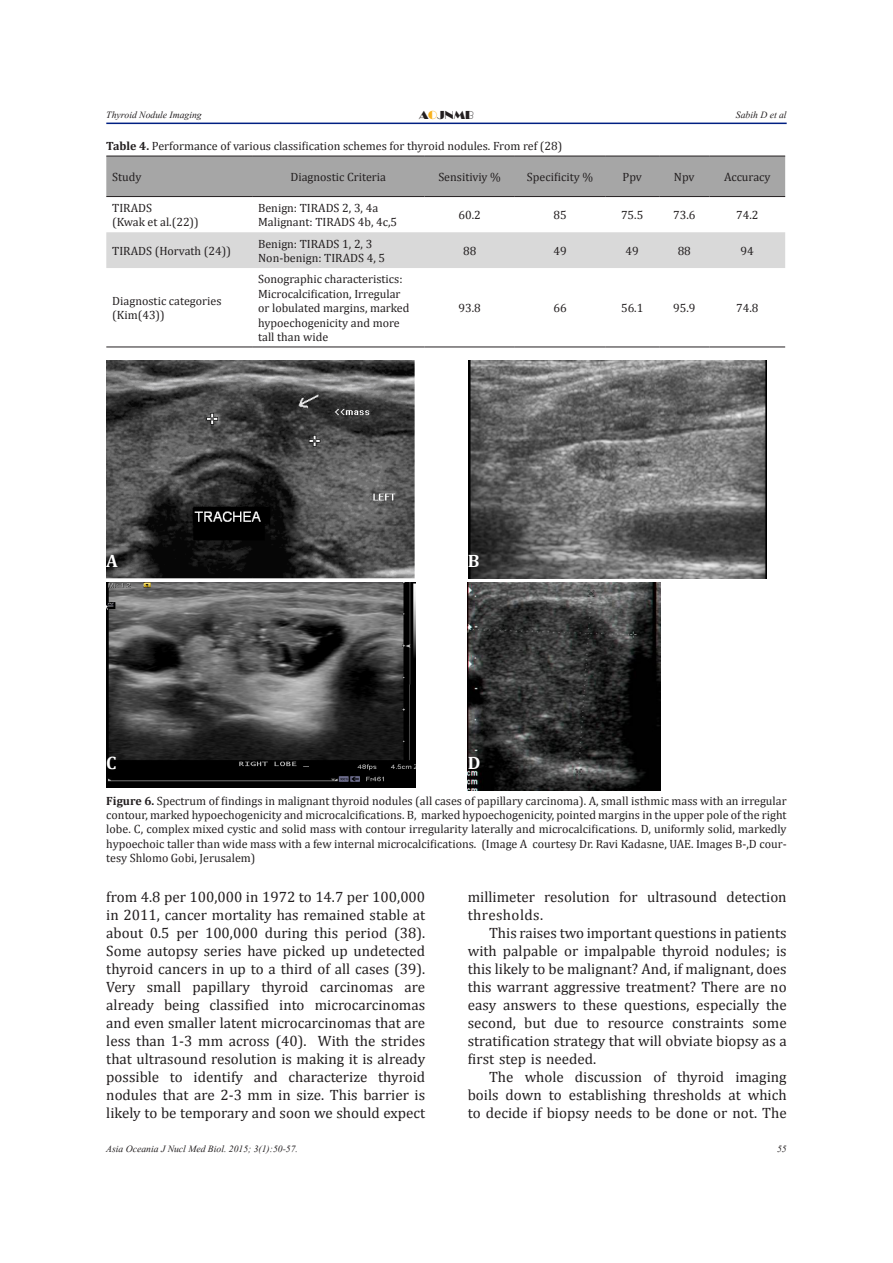
<style>
.page{position:relative;width:893px;height:1263px;background:#fff}
.page>*{position:absolute;margin:0;border:0;box-sizing:border-box;transform-origin:0 0}
.t1{font:700 18px "Cambria";color:#fff}
.t2{font:15px/18px "Cambria";color:#231f20;text-align:justify}
.t3{font:12px/14.4px "Cambria";color:#231f20}
.t4{font:12px "Vijaya";color:#231f20}
.t5{font:12px "Broadway";color:#231f20}
.s1{color:#f9b21c}
.s2{font-weight:700}
</style>
<div class="page">
<hr style="left:106px;top:123px;width:681px;height:1px;background:#001f82">
<img style="left:468px;top:583px;width:193px;height:207px">
<img style="left:469px;top:360px;width:298px;height:219px">
<div style="left:106px;top:157px;width:679px;height:39px;background:#a6a6a6"></div>
<svg style="left:106px;top:197px;width:679px;height:150px"></svg>
<div style="left:106px;top:232px;width:679px;height:36px;background:#d9d9d9"></div>
<hr style="left:106px;top:156px;width:146px;height:1px;background:#231f20">
<hr style="left:252px;top:156px;width:172px;height:1px;background:#231f20">
<hr style="left:424px;top:156px;width:91px;height:1px;background:#231f20">
<hr style="left:515px;top:156px;width:90px;height:1px;background:#231f20">
<hr style="left:605px;top:156px;width:54px;height:1px;background:#231f20">
<hr style="left:659px;top:156px;width:50px;height:1px;background:#231f20">
<hr style="left:709px;top:156px;width:76px;height:1px;background:#231f20">
<hr style="left:106px;top:196px;width:146px;height:1px;background:#231f20">
<hr style="left:252px;top:196px;width:172px;height:1px;background:#231f20">
<hr style="left:424px;top:196px;width:91px;height:1px;background:#231f20">
<hr style="left:515px;top:196px;width:90px;height:1px;background:#231f20">
<hr style="left:605px;top:196px;width:54px;height:1px;background:#231f20">
<hr style="left:659px;top:196px;width:50px;height:1px;background:#231f20">
<hr style="left:709px;top:196px;width:76px;height:1px;background:#231f20">
<hr style="left:106px;top:347px;width:146px;height:1px;background:#231f20">
<hr style="left:252px;top:347px;width:172px;height:1px;background:#231f20">
<hr style="left:424px;top:347px;width:91px;height:1px;background:#231f20">
<hr style="left:515px;top:347px;width:90px;height:1px;background:#231f20">
<hr style="left:605px;top:347px;width:54px;height:1px;background:#231f20">
<hr style="left:659px;top:347px;width:50px;height:1px;background:#231f20">
<hr style="left:709px;top:347px;width:76px;height:1px;background:#231f20">
<img style="left:106px;top:360px;width:309px;height:218px">
<img style="left:106px;top:583px;width:310px;height:205px">
<p class="t4" style="left:106px;top:106px;width:97px">Thyroid Nodule Imaging</p>
<p class="t5" style="left:419px;top:108px;width:56px">A<span class="s1">O</span>JNMB</p>
<p class="t4" style="left:736px;top:105px;width:52px">Sabih D et al</p>
<p class="t3" style="left:106px;top:138px;width:458px"><span class="s2">Table 4.</span> Performance of various classification schemes for thyroid nodules. From ref (28)</p>
<p class="t3" style="left:112px;top:170px;width:31px">Study</p>
<p class="t3" style="left:290px;top:170px;width:97px">Diagnostic Criteria</p>
<p class="t3" style="left:438px;top:170px;width:64px">Sensitiviy %</p>
<p class="t3" style="left:527px;top:170px;width:68px">Specificity %</p>
<p class="t3" style="left:622px;top:170px;width:21px">Ppv</p>
<p class="t3" style="left:674px;top:170px;width:22px">Npv</p>
<p class="t3" style="left:724px;top:170px;width:48px">Accuracy</p>
<p class="t3" style="left:112px;top:201px;width:88px">TIRADS<br>(Kwak et al.(22))</p>
<p class="t3" style="left:258px;top:201px;width:141px">Benign: TIRADS 2, 3, 4a<br>Malignant: TIRADS 4b, 4c,5</p>
<p class="t3" style="left:458px;top:208px;width:24px">60.2</p>
<p class="t3" style="left:553px;top:208px;width:15px">85</p>
<p class="t3" style="left:621px;top:208px;width:24px">75.5</p>
<p class="t3" style="left:673px;top:208px;width:24px">73.6</p>
<p class="t3" style="left:736px;top:208px;width:24px">74.2</p>
<p class="t3" style="left:112px;top:243px;width:120px">TIRADS (Horvath (24))</p>
<p class="t3" style="left:258px;top:236px;width:128px">Benign: TIRADS 1, 2, 3<br>Non-benign: TIRADS 4, 5</p>
<p class="t3" style="left:463px;top:243px;width:15px">88</p>
<p class="t3" style="left:553px;top:243px;width:15px">49</p>
<p class="t3" style="left:626px;top:243px;width:15px">49</p>
<p class="t3" style="left:678px;top:243px;width:15px">88</p>
<p class="t3" style="left:741px;top:243px;width:15px">94</p>
<p class="t3" style="left:112px;top:294px;width:111px">Diagnostic categories (Kim(43))</p>
<p class="t3" style="left:258px;top:272px;width:153px">Sonographic characteristics:<br>Microcalcification, Irregular or lobulated margins, marked hypoechogenicity and more tall than wide</p>
<p class="t3" style="left:458px;top:301px;width:24px">93.8</p>
<p class="t3" style="left:553px;top:301px;width:15px">66</p>
<p class="t3" style="left:621px;top:301px;width:24px">56.1</p>
<p class="t3" style="left:673px;top:301px;width:24px">95.9</p>
<p class="t3" style="left:736px;top:301px;width:24px">74.8</p>
<p class="t1" style="left:106px;top:548px;width:13px">A</p>
<p class="t1" style="left:106px;top:750px;width:12px">C</p>
<p class="t1" style="left:468px;top:548px;width:13px">B</p>
<p class="t1" style="left:468px;top:750px;width:14px">D</p>
<p class="t3" style="left:106px;top:793px;width:682px;text-align:justify"><span class="s2">Figure 6.</span> Spectrum of findings in malignant thyroid nodules (all cases of papillary carcinoma). A, small isthmic mass with an irregular contour, marked hypoechogenicity and microcalcifications. B, marked hypoechogenicity, pointed margins in the upper pole of the right lobe. C, complex mixed cystic and solid mass with contour irregularity laterally and microcalcifications. D, uniformly solid, markedly hypoechoic taller than wide mass with a few internal microcalcifications. (Image A courtesy Dr. Ravi Kadasne, UAE. Images B-,D cour&shy;tesy Shlomo Gobi, Jerusalem)</p>
<p class="t2" style="left:106px;top:887px;width:320px">from 4.8 per 100,000 in 1972 to 14.7 per 100,000 in 2011, cancer mortality has remained stable at about 0.5 per 100,000 during this period (38).<br>Some autopsy series have picked up undetected thyroid cancers in up to a third of all cases (39).<br>Very small papillary thyroid carcinomas are already being classified into microcarcinomas and even smaller latent microcarcinomas that are less than 1-3 mm across (40). With the strides that ultrasound resolution is making it is already possible to identify and characterize thyroid nodules that are 2-3 mm in size. This barrier is likely to be temporary and soon we should expect</p>
<p class="t2" style="left:468px;top:887px;width:320px">millimeter resolution for ultrasound detection thresholds.</p>
<p class="t2" style="left:468px;top:923px;width:320px;text-indent:21px">This raises two important questions in patients with palpable or impalpable thyroid nodules; is this likely to be malignant? And, if malignant, does this warrant aggressive treatment? There are no easy answers to these questions, especially the second, but due to resource constraints some stratification strategy that will obviate biopsy as a first step is needed.</p>
<p class="t2" style="left:468px;top:1067px;width:320px;text-indent:21px">The whole discussion of thyroid imaging boils down to establishing thresholds at which to decide if biopsy needs to be done or not. The</p>
<p class="t4" style="left:106px;top:1139px;width:193px">Asia Oceania J Nucl Med Biol. 2015; 3(1):50-57.</p>
<p class="t4" style="left:777px;top:1139px;width:11px">55</p>
</div>
